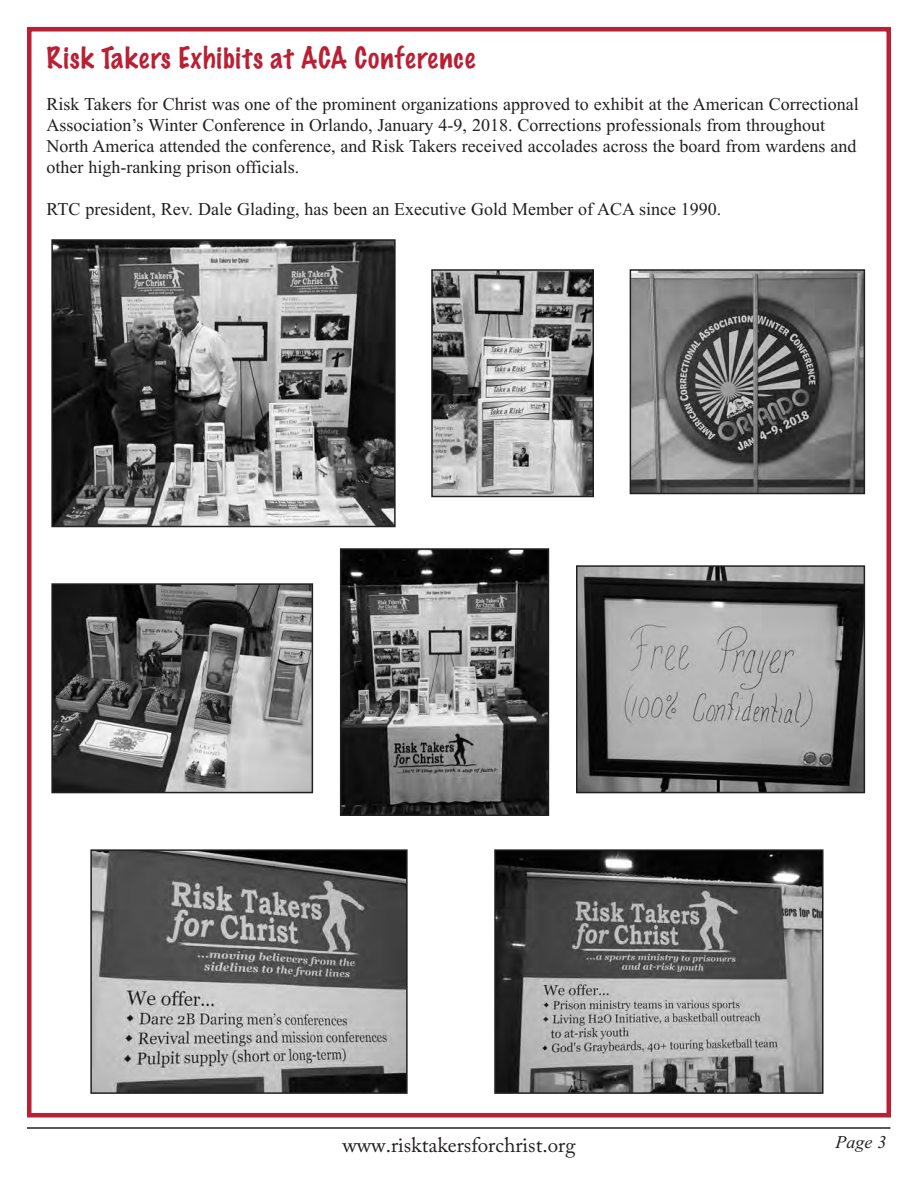
<style>
.page{position:relative;width:918px;height:1188px;background:#fff}
.page>*{position:absolute;margin:0;border:0;box-sizing:border-box;transform-origin:0 0}
.t1{font:100 27px "Marker Felt";letter-spacing:.035em;color:#ba1f33}
.t2{font:21px "Adobe Caslon Pro";color:#231f20}
.t3{font:18px/21px "Times New Roman";color:#231f20}
.t4{font:italic 18px "Times New Roman";color:#231f20}
</style>
<div class="page">
<hr style="left:27px;top:1127px;width:864px;height:2px;background:#231f20">
<div style="left:27px;top:27px;width:864px;height:1091px;border:4px solid #ba1f33"></div>
<img style="left:54px;top:242px;width:339px;height:282px">
<div style="left:51px;top:239px;width:345px;height:288px;border:2px solid #231f20"></div>
<img style="left:497px;top:852px;width:324px;height:239px">
<div style="left:494px;top:849px;width:330px;height:245px;border:2px solid #231f20"></div>
<img style="left:434px;top:272px;width:157px;height:222px">
<div style="left:431px;top:269px;width:163px;height:228px;border:2px solid #231f20"></div>
<img style="left:54px;top:586px;width:256px;height:204px">
<div style="left:51px;top:583px;width:262px;height:210px;border:2px solid #231f20"></div>
<img style="left:579px;top:568px;width:283px;height:222px">
<div style="left:576px;top:565px;width:289px;height:228px;border:2px solid #231f20"></div>
<img style="left:343px;top:551px;width:203px;height:262px">
<div style="left:340px;top:548px;width:209px;height:268px;border:2px solid #231f20"></div>
<img style="left:93px;top:852px;width:312px;height:239px">
<div style="left:90px;top:849px;width:318px;height:245px;border:2px solid #231f20"></div>
<img style="left:633px;top:272px;width:229px;height:219px">
<div style="left:630px;top:269px;width:235px;height:225px;border:2px solid #231f20"></div>
<h1 class="t1" style="left:46px;top:36px;width:430px">Risk Takers Exhibits at ACA Conference</h1>
<p class="t3" style="left:46px;top:93px;width:814px">Risk Takers for Christ was one of the prominent organizations approved to exhibit at the American Correctional Association’s Winter Conference in Orlando, January 4-9, 2018. Corrections professionals from throughout North America attended the conference, and Risk Takers received accolades across the board from wardens and other high-ranking prison officials.</p>
<p class="t3" style="left:46px;top:198px;width:676px">RTC president, Rev. Dale Glading, has been an Executive Gold Member of ACA since 1990.</p>
<p class="t2" style="left:342px;top:1137px;width:235px">www.risktakersforchrist.org</p>
<p class="t4" style="left:836px;top:1132px;width:52px">Page 3</p>
</div>
